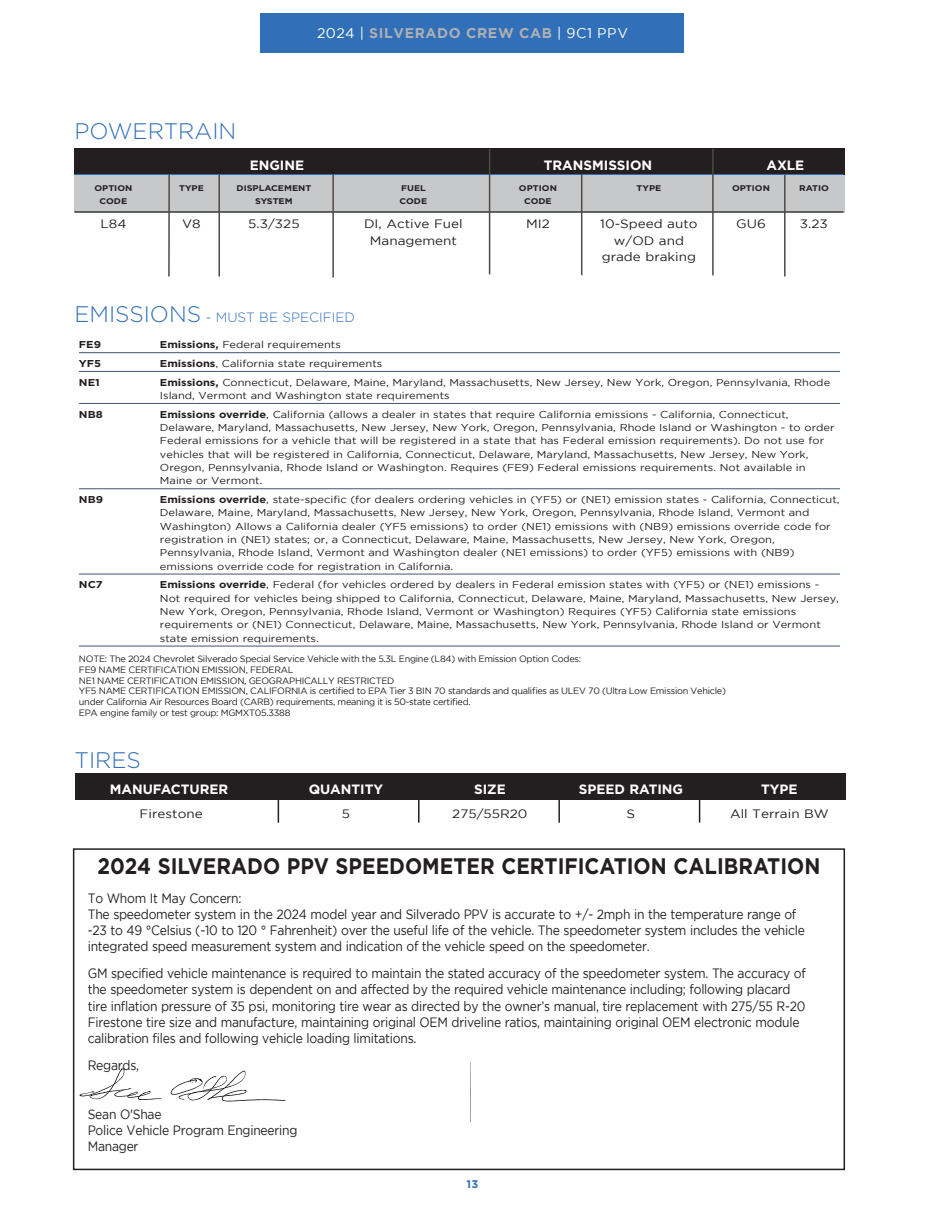
<style>
.page{position:relative;width:945px;height:1215px;background:#fff}
.page>*{position:absolute;margin:0;border:0;box-sizing:border-box;transform-origin:0 0}
.t1{font:700 22.5px "Gotham";color:#231f20;scale:.9 1}
.t2{font:300 22.5px "Gotham";color:#3170b8}
.t3{font:700 14.1px "Gotham";letter-spacing:.045em;color:#aeafb3}
.t4{font:13.5px/16.2px "Gotham";letter-spacing:-.02em;color:#231f20;scale:.9 1}
.t5{font:700 13.5px "Gotham";color:#fff}
.t6{font:300 13.5px "Gotham";color:#3170b8}
.t7{font:12.15px "Gotham";color:#231f20;scale:1.11 1}
.t8{font:700 11.1px "Gotham";color:#3170b8}
.t9{font:10.05px/13.4px "Gotham";color:#231f20;scale:1.11 1}
.t10{font:700 10.05px "Gotham";color:#231f20;scale:1.11 1}
.t11{font:9.15px "Gotham";letter-spacing:-.03em;color:#231f20}
.t12{font:700 8.25px "Gotham";color:#231f20;scale:1.11 1}
.s1{font-weight:400;color:#fff}
.s2{font-size:22.5px}
.s3{font-weight:700}
</style>
<div class="page">
<div style="left:261px;top:14px;width:423px;height:39px;background:#3170b8"></div>
<img style="left:72px;top:1062px;width:399px;height:60px">
<div style="left:73px;top:848px;width:772px;height:322px;border:2px solid #231f20"></div>
<hr style="left:79px;top:352px;width:761px;height:1px;background:#42576e">
<hr style="left:79px;top:371px;width:761px;height:1px;background:#42576e">
<hr style="left:79px;top:403px;width:761px;height:1px;background:#42576e">
<hr style="left:79px;top:489px;width:761px;height:1px;background:#42576e">
<hr style="left:79px;top:574px;width:761px;height:1px;background:#42576e">
<hr style="left:79px;top:646px;width:761px;height:1px;background:#42576e">
<div style="left:75px;top:773px;width:770px;height:26px;background:#231f20"></div>
<hr style="left:278px;top:774px;width:1px;height:49px;background:#231f20">
<hr style="left:418px;top:774px;width:2px;height:49px;background:#231f20">
<hr style="left:558px;top:775px;width:2px;height:48px;background:#231f20">
<hr style="left:699px;top:776px;width:1px;height:47px;background:#231f20">
<div style="left:74px;top:172px;width:770px;height:41px;background:#c7c8ca"></div>
<div style="left:74px;top:148px;width:770px;height:26px;background:#231f20"></div>
<hr style="left:74px;top:174px;width:770px;height:1px;background:#3170b8">
<hr style="left:74px;top:212px;width:770px;height:1px;background:#000">
<hr style="left:168px;top:174px;width:2px;height:103px;background:#504845">
<hr style="left:218px;top:175px;width:2px;height:102px;background:#504845">
<hr style="left:332px;top:174px;width:2px;height:104px;background:#504845">
<hr style="left:581px;top:174px;width:1px;height:101px;background:#504845">
<hr style="left:784px;top:175px;width:2px;height:102px;background:#504845">
<hr style="left:489px;top:149px;width:1px;height:125px;background:#504845">
<hr style="left:712px;top:149px;width:2px;height:126px;background:#504845">
<h2 class="t3" style="left:317px;top:25px;width:312px"><span class="s1">2024 |</span> SILVERADO CREW CAB <span class="s1">| 9C1 PPV</span></h2>
<p class="t2" style="left:74px;top:119px;width:163px">POWERTRAIN</p>
<p class="t5" style="left:250px;top:157px;width:56px">ENGINE</p>
<p class="t5" style="left:544px;top:157px;width:110px">TRANSMISSION</p>
<p class="t5" style="left:767px;top:157px;width:39px">AXLE</p>
<p class="t12" style="left:95px;top:183px;width:36px">OPTION</p>
<p class="t12" style="left:179px;top:183px;width:24px">TYPE</p>
<p class="t12" style="left:237px;top:183px;width:69px">DISPLACEMENT</p>
<p class="t12" style="left:401px;top:183px;width:24px">FUEL</p>
<p class="t12" style="left:519px;top:183px;width:36px">OPTION</p>
<p class="t12" style="left:637px;top:183px;width:24px">TYPE</p>
<p class="t12" style="left:732px;top:183px;width:36px">OPTION</p>
<p class="t12" style="left:799px;top:183px;width:28px">RATIO</p>
<p class="t12" style="left:100px;top:197px;width:26px">CODE</p>
<p class="t12" style="left:255px;top:197px;width:35px">SYSTEM</p>
<p class="t12" style="left:400px;top:197px;width:26px">CODE</p>
<p class="t12" style="left:524px;top:197px;width:26px">CODE</p>
<p class="t7" style="left:100px;top:217px;width:25px">L84</p>
<p class="t7" style="left:182px;top:217px;width:18px">V8</p>
<p class="t7" style="left:248px;top:217px;width:48px">5.3/325</p>
<p class="t7" style="left:364px;top:217px;width:90px">DI, Active Fuel</p>
<p class="t7" style="left:526px;top:217px;width:23px">MI2</p>
<p class="t7" style="left:600px;top:217px;width:89px">10-Speed auto</p>
<p class="t7" style="left:736px;top:217px;width:28px">GU6</p>
<p class="t7" style="left:800px;top:217px;width:27px">3.23</p>
<p class="t7" style="left:370px;top:234px;width:80px">Management</p>
<p class="t7" style="left:614px;top:234px;width:65px">w/OD and</p>
<p class="t7" style="left:602px;top:250px;width:87px">grade braking</p>
<p class="t6" style="left:74px;top:310px;width:282px"><span class="s2">EMISSIONS</span> - MUST BE SPECIFIED</p>
<p class="t10" style="left:79px;top:339px;width:21px">FE9</p>
<p class="t9" style="left:160px;top:338px;width:165px"><span class="s3">Emissions,</span> Federal requirements</p>
<p class="t10" style="left:79px;top:358px;width:22px">YF5</p>
<p class="t9" style="left:160px;top:357px;width:202px"><span class="s3">Emissions</span>, California state requirements</p>
<p class="t10" style="left:79px;top:376px;width:20px">NE1</p>
<p class="t9" style="left:160px;top:375px;width:605px"><span class="s3">Emissions,</span> Connecticut, Delaware, Maine, Maryland, Massachusetts, New Jersey, New York, Oregon, Pennsylvania, Rhode<br>Island, Vermont and Washington state requirements</p>
<p class="t10" style="left:79px;top:408px;width:23px">NB8</p>
<p class="t9" style="left:160px;top:407px;width:609px"><span class="s3">Emissions override</span>, California (allows a dealer in states that require California emissions - California, Connecticut, Delaware, Maryland, Massachusetts, New Jersey, New York, Oregon, Pennsylvania, Rhode Island or Washington - to order Federal emissions for a vehicle that will be registered in a state that has Federal emission requirements). Do not use for vehicles that will be registered in California, Connecticut, Delaware, Maryland, Massachusetts, New Jersey, New York, Oregon, Pennsylvania, Rhode Island or Washington. Requires (FE9) Federal emissions requirements. Not available in Maine or Vermont.</p>
<p class="t10" style="left:79px;top:494px;width:23px">NB9</p>
<p class="t9" style="left:160px;top:493px;width:614px"><span class="s3">Emissions override</span>, state-specific (for dealers ordering vehicles in (YF5) or (NE1) emission states - California, Connecticut, Delaware, Maine, Maryland, Massachusetts, New Jersey, New York, Oregon, Pennsylvania, Rhode Island, Vermont and Washington) Allows a California dealer (YF5 emissions) to order (NE1) emissions with (NB9) emissions override code for registration in (NE1) states; or, a Connecticut, Delaware, Maine, Massachusetts, New Jersey, New York, Oregon, Pennsylvania, Rhode Island, Vermont and Washington dealer (NE1 emissions) to order (YF5) emissions with (NB9) emissions override code for registration in California.</p>
<p class="t10" style="left:79px;top:579px;width:23px">NC7</p>
<p class="t9" style="left:160px;top:578px;width:613px"><span class="s3">Emissions override</span>, Federal (for vehicles ordered by dealers in Federal emission states with (YF5) or (NE1) emissions - Not required for vehicles being shipped to California, Connecticut, Delaware, Maine, Maryland, Massachusetts, New Jersey, New York, Oregon, Pennsylvania, Rhode Island, Vermont or Washington) Requires (YF5) California state emissions requirements or (NE1) Connecticut, Delaware, Maine, Massachusetts, New York, Pennsylvania, Rhode Island or Vermont state emission requirements.</p>
<p class="t11" style="left:79px;top:653px;width:504px">NOTE: The 2024 Chevrolet Silverado Special Service Vehicle with the 5.3L Engine (L84) with Emission Option Codes:</p>
<p class="t11" style="left:79px;top:664px;width:216px">FE9 NAME CERTIFICATION EMISSION, FEDERAL</p>
<p class="t11" style="left:79px;top:675px;width:317px">NE1 NAME CERTIFICATION EMISSION, GEOGRAPHICALLY RESTRICTED</p>
<p class="t11" style="left:79px;top:686px;width:649px">YF5 NAME CERTIFICATION EMISSION, CALIFORNIA is certified to EPA Tier 3 BIN 70 standards and qualifies as ULEV 70 (Ultra Low Emission Vehicle)</p>
<p class="t11" style="left:79px;top:697px;width:393px">under California Air Resources Board (CARB) requirements, meaning it is 50-state certified.</p>
<p class="t11" style="left:79px;top:708px;width:213px">EPA engine family or test group: MGMXT05.3388</p>
<p class="t2" style="left:74px;top:748px;width:68px">TIRES</p>
<p class="t5" style="left:110px;top:781px;width:120px">MANUFACTURER</p>
<p class="t5" style="left:309px;top:781px;width:76px">QUANTITY</p>
<p class="t5" style="left:474px;top:781px;width:33px">SIZE</p>
<p class="t5" style="left:579px;top:781px;width:106px">SPEED RATING</p>
<p class="t5" style="left:761px;top:781px;width:38px">TYPE</p>
<p class="t7" style="left:140px;top:807px;width:58px">Firestone</p>
<p class="t7" style="left:342px;top:807px;width:9px">5</p>
<p class="t7" style="left:452px;top:807px;width:69px">275/55R20</p>
<p class="t7" style="left:627px;top:807px;width:9px">S</p>
<p class="t7" style="left:730px;top:807px;width:90px">All Terrain BW</p>
<p class="t1" style="left:98px;top:853px;width:805px">2024 SILVERADO PPV SPEEDOMETER CERTIFICATION CALIBRATION</p>
<p class="t4" style="left:88px;top:890px;width:172px">To Whom It May Concern:</p>
<p class="t4" style="left:88px;top:906px;width:798px">The speedometer system in the 2024 model year and Silverado PPV is accurate to +/- 2mph in the temperature range of -23 to 49 °Celsius (-10 to 120 ° Fahrenheit) over the useful life of the vehicle. The speedometer system includes the vehicle integrated speed measurement system and indication of the vehicle speed on the speedometer.</p>
<p class="t4" style="left:88px;top:965px;width:800px">GM specified vehicle maintenance is required to maintain the stated accuracy of the speedometer system. The accuracy of the speedometer system is dependent on and affected by the required vehicle maintenance including; following placard tire inflation pressure of 35 psi, monitoring tire wear as directed by the owner’s manual, tire replacement with 275/55 R-20<br>Firestone tire size and manufacture, maintaining original OEM driveline ratios, maintaining original OEM electronic module calibration files and following vehicle loading limitations.</p>
<p class="t4" style="left:88px;top:1057px;width:59px">Regards,</p>
<p class="t4" style="left:88px;top:1105px;width:84px">Sean O'Shae</p>
<p class="t4" style="left:88px;top:1122px;width:234px">Police Vehicle Program Engineering</p>
<p class="t4" style="left:88px;top:1138px;width:58px">Manager</p>
<p class="t8" style="left:467px;top:1178px;width:13px">13</p>
</div>
